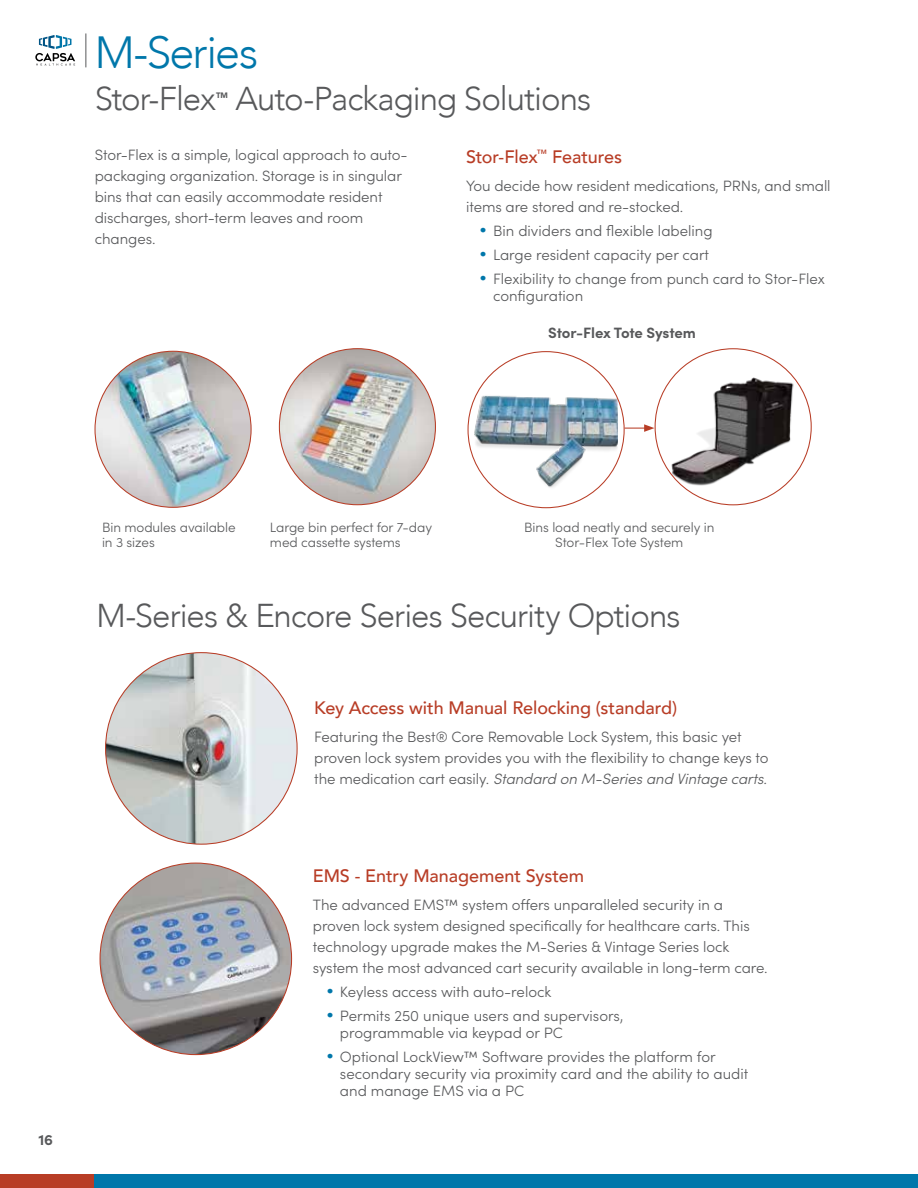
<style>
.page{position:relative;width:918px;height:1188px;background:#fff}
.page>*{position:absolute;margin:0;border:0;box-sizing:border-box;transform-origin:0 0}
.t1{font:300 45px "Avenir";letter-spacing:-.045em;color:#07a}
.t2{font:300 33px "Avenir";letter-spacing:-.03em;color:#58595b}
.t3{font:500 18px "Avenir";letter-spacing:-.005em;color:#b83d26}
.t4{font:300 15px/21px "Sofia Pro";letter-spacing:-.005em;color:#58595b}
.t5{font:700 15px "Sofia Pro";letter-spacing:-.015em;color:#58595b}
.t6{font:300 13.5px/15px "Sofia Pro";letter-spacing:-.005em;color:#58595b}
.t7{font:900 7.8px "Avenir";color:#58595b}
.s1{font-weight:400;font-size:16.5px;color:#07a}
.s2{font-style:italic}
</style>
<div class="page">
<div style="left:94px;top:1174px;width:824px;height:14px;background:#07a"></div>
<div style="left:0;top:1174px;width:94px;height:14px;background:#b83d26"></div>
<svg style="left:35px;top:35px;width:40px;height:31px"></svg>
<hr style="left:85px;top:33px;width:2px;height:34px;background:#8f9091">
<img style="left:670px;top:376px;width:131px;height:114px">
<img style="left:100px;top:863px;width:192px;height:192px;border-radius:96px">
<img style="left:95px;top:351px;width:156px;height:156px;border-radius:78px">
<img style="left:279px;top:349px;width:156px;height:156px;border-radius:78px">
<img style="left:474px;top:371px;width:144px;height:137px">
<img style="left:106px;top:653px;width:191px;height:191px;border-radius:96px">
<svg style="left:625px;top:424px;width:29px;height:8px"></svg>
<h1 class="t1" style="left:95px;top:25px;width:165px">M-Series</h1>
<h2 class="t2" style="left:95px;top:79px;width:123px">Stor-Flex</h2>
<p class="t7" style="left:216px;top:88px;width:13px">TM</p>
<h2 class="t2" style="left:235px;top:79px;width:357px">Auto-Packaging Solutions</h2>
<p class="t4" style="left:95px;top:143px;width:315px">Stor-Flex is a simple, logical approach to auto&shy;packaging organization. Storage is in singular bins that can easily accommodate resident discharges, short-term leaves and room changes.</p>
<p class="t3" style="left:466px;top:141px;width:158px">Stor-Flex<sup>™</sup> Features</p>
<p class="t4" style="left:466px;top:174px;width:366px">You decide how resident medications, PRNs, and small items are stored and re-stocked.</p>
<p class="t4" style="left:480px;top:219px;width:235px"><span class="s1">•</span> Bin dividers and flexible labeling</p>
<p class="t4" style="left:480px;top:243px;width:231px"><span class="s1">•</span> Large resident capacity per cart</p>
<p class="t4" style="left:493px;top:269px;width:333px;line-height:17.2px;text-indent:-14px"><span class="s1">•</span> Flexibility to change from punch card to Stor-Flex configuration</p>
<p class="t5" style="left:548px;top:321px;width:149px">Stor-Flex Tote System</p>
<p class="t5" style="left:38px;top:1128px;width:16px">16</p>
<p class="t6" style="left:102px;top:519px;width:135px">Bin modules available in 3 sizes</p>
<p class="t6" style="left:270px;top:519px;width:164px">Large bin perfect for 7-day med cassette systems</p>
<p class="t6" style="left:524px;top:519px;width:192px;text-align:center">Bins load neatly and securely in<br>Stor-Flex Tote System</p>
<h2 class="t2" style="left:96px;top:596px;width:586px">M-Series &amp; Encore Series Security Options</h2>
<p class="t3" style="left:314px;top:692px;width:364px">Key Access with Manual Relocking (standard)</p>
<p class="t4" style="left:314px;top:725px;width:456px">Featuring the Best® Core Removable Lock System, this basic yet proven lock system provides you with the flexibility to change keys to the medication cart easily. <span class="s2">Standard on M-Series and Vintage carts.</span></p>
<p class="t3" style="left:313px;top:860px;width:273px">EMS - Entry Management System</p>
<p class="t4" style="left:313px;top:893px;width:456px">The advanced EMS™ system offers unparalleled security in a proven lock system designed specifically for healthcare carts. This technology upgrade makes the M-Series &amp; Vintage Series lock system the most advanced cart security available in long-term care.</p>
<p class="t4" style="left:326px;top:980px;width:227px"><span class="s1">•</span> Keyless access with auto-relock</p>
<p class="t4" style="left:340px;top:1006px;width:285px;line-height:17.2px;text-indent:-14px"><span class="s1">•</span> Permits 250 unique users and supervisors, programmable via keypad or PC</p>
<p class="t4" style="left:340px;top:1047px;width:410px;line-height:17.2px;text-indent:-14px"><span class="s1">•</span> Optional LockView™ Software provides the platform for secondary security via proximity card and the ability to audit and manage EMS via a PC</p>
</div>
